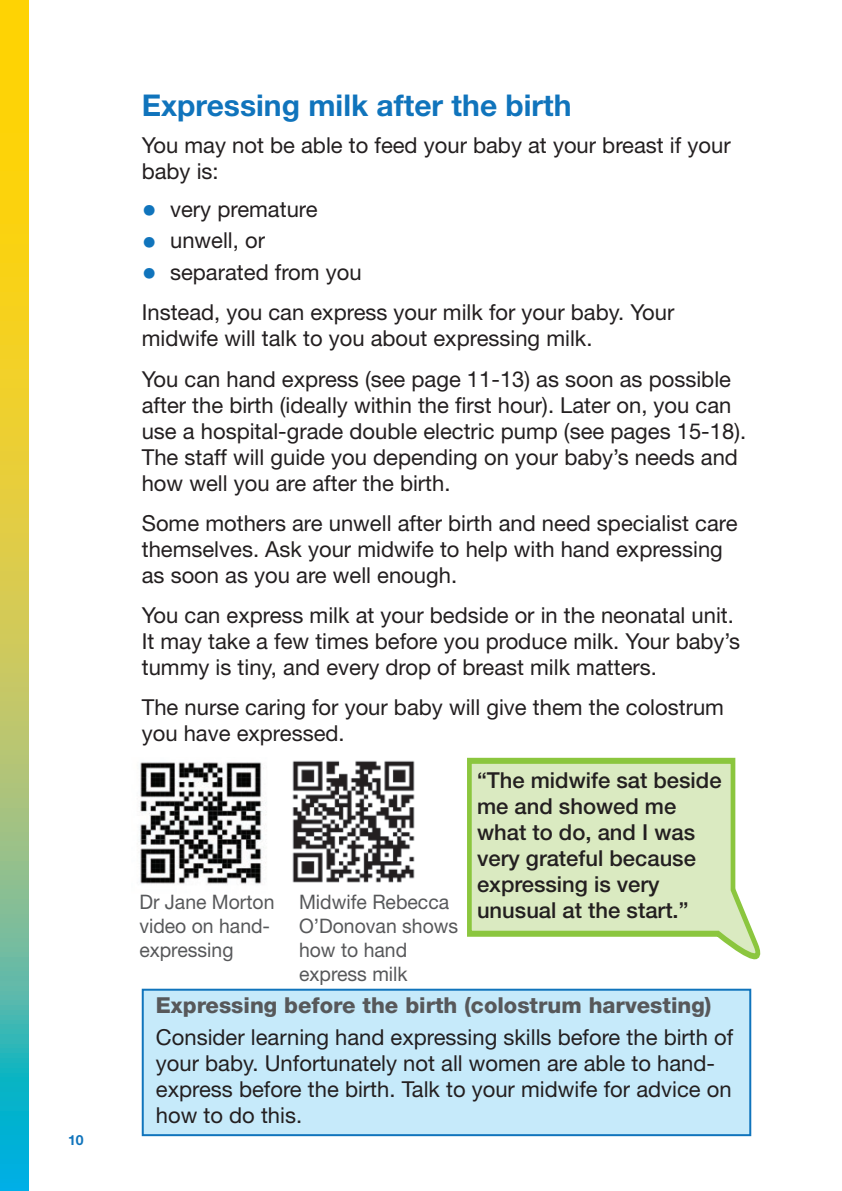
<style>
.page{position:relative;width:842px;height:1191px;background:#fff}
.page>*{position:absolute;margin:0;border:0;box-sizing:border-box;transform-origin:0 0}
.t1{font:700 30px "Helvetica Neue";color:#1074bc}
.t2{font:22px/26px "Helvetica Neue";color:#231f20}
.t3{font:500 22px/26px "Helvetica Neue";color:#231f20}
.t4{font:800 22px "Helvetica Neue";color:#57585a}
.t5{font:20px/24px "Helvetica Neue";color:#57585a}
.t6{font:700 14px "Helvetica Neue";color:#1074bc}
.s1{font-weight:800;font-size:30px;color:#1074bc}
</style>
<div class="page">
<svg style="left:0;top:0;width:28px;height:1191px"></svg>
<div style="left:142px;top:988px;width:609px;height:148px;background:#c6eafa;border:2px solid #1074bc"></div>
<img style="left:292px;top:760px;width:123px;height:123px">
<img style="left:139px;top:762px;width:127px;height:123px">
<svg style="left:467px;top:758px;width:293px;height:201px"></svg>
<p class="t6" style="left:68px;top:1131px;width:17px">10</p>
<p class="t1" style="left:142px;top:87px;width:431px">Expressing milk after the birth</p>
<p class="t2" style="left:142px;top:132px;width:590px">You may not be able to feed your baby at your breast if your baby is:</p>
<p class="t2" style="left:142px;top:196px;width:177px"><span class="s1">•</span> very premature</p>
<p class="t2" style="left:142px;top:227px;width:125px"><span class="s1">•</span> unwell, or</p>
<p class="t2" style="left:142px;top:259px;width:221px"><span class="s1">•</span> separated from you</p>
<p class="t2" style="left:142px;top:299px;width:534px">Instead, you can express your milk for your baby. Your midwife will talk to you about expressing milk.</p>
<p class="t2" style="left:142px;top:365px;width:606px">You can hand express (see page 11-13) as soon as possible after the birth (ideally within the first hour). Later on, you can use a hospital-grade double electric pump (see pages 15-18).<br>The staff will guide you depending on your baby’s needs and how well you are after the birth.</p>
<p class="t2" style="left:142px;top:509px;width:597px">Some mothers are unwell after birth and need specialist care themselves. Ask your midwife to help with hand expressing as soon as you are well enough.</p>
<p class="t2" style="left:142px;top:602px;width:600px">You can express milk at your bedside or in the neonatal unit.<br>It may take a few times before you produce milk. Your baby’s tummy is tiny, and every drop of breast milk matters.</p>
<p class="t2" style="left:142px;top:694px;width:584px">The nurse caring for your baby will give them the colostrum you have expressed.</p>
<p class="t5" style="left:139px;top:889px;width:137px">Dr Jane Morton video on hand&shy;expressing</p>
<p class="t5" style="left:299px;top:889px;width:152px">Midwife Rebecca</p>
<p class="t5" style="left:299px;top:913px;width:161px">O’Donovan shows</p>
<p class="t5" style="left:299px;top:937px;width:110px">how to hand</p>
<p class="t5" style="left:299px;top:961px;width:110px">express milk</p>
<p class="t3" style="left:477px;top:766px;width:246px">“The midwife sat beside me and showed me what to do, and I was very grateful because expressing is very unusual at the start.”</p>
<p class="t4" style="left:156px;top:992px;width:557px">Expressing before the birth (colostrum harvesting)</p>
<p class="t2" style="left:156px;top:1023px;width:579px">Consider learning hand expressing skills before the birth of your baby. Unfortunately not all women are able to hand&shy;express before the birth. Talk to your midwife for advice on how to do this.</p>
</div>
